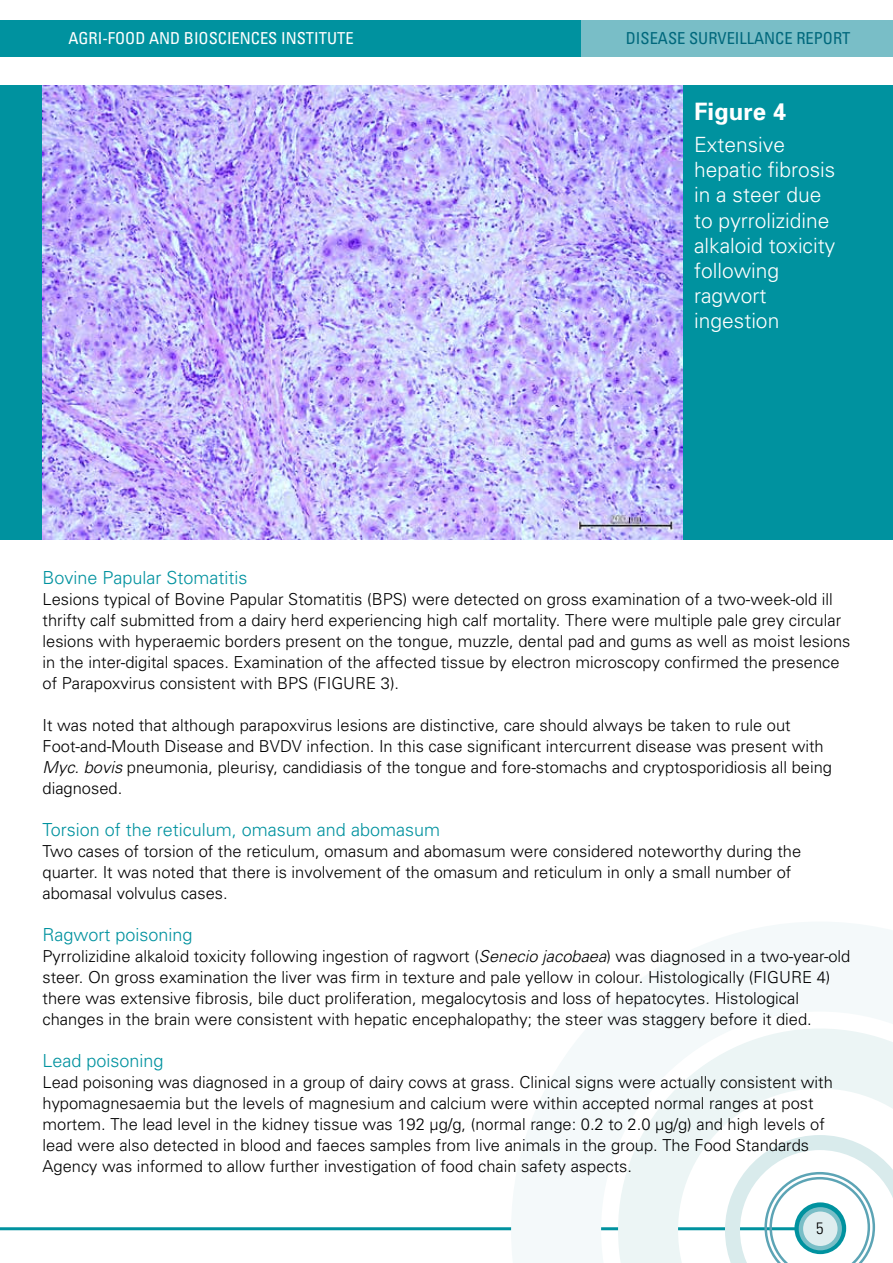
<style>
.page{position:relative;width:893px;height:1263px;background:#fff}
.page>*{position:absolute;margin:0;border:0;box-sizing:border-box;transform-origin:0 0}
.t1{font:700 24px "Univers";color:#fff}
.t2{font:300 21px/25.2px "Univers";color:#fff}
.t3{font:300 18px "Univers";color:#00929f}
.t4{font:300 16.5px/21px "Univers";color:#000}
.t5{font:condensed 16.5px "Univers";color:#fff}
.t6{font:condensed 16.5px "Univers";color:#00687c}
.t7{font:300 condensed 16.5px "Univers";color:#000}
.s1{font-style:italic}
</style>
<div class="page">
<hr style="left:0;top:1227px;width:833px;height:3px;background:#00929f">
<div style="left:0;top:20px;width:582px;height:36px;background:#00929f"></div>
<div style="left:582px;top:20px;width:311px;height:36px;background:#79bec7"></div>
<svg style="left:511px;top:922px;width:382px;height:341px"></svg>
<svg style="left:725px;top:1135px;width:168px;height:128px"></svg>
<div style="left:0;top:85px;width:893px;height:454px;background:#00929f"></div>
<img style="left:42px;top:85px;width:641px;height:454px">
<p class="t5" style="left:68px;top:28px;width:287px">AGRI-FOOD AND BIOSCIENCES INSTITUTE</p>
<p class="t6" style="left:626px;top:28px;width:226px">DISEASE SURVEILLANCE REPORT</p>
<h1 class="t1" style="left:694px;top:96px;width:94px">Figure 4</h1>
<p class="t2" style="left:694px;top:131px;width:143px">Extensive hepatic fibrosis in a steer due to pyrrolizidine alkaloid toxicity following ragwort ingestion</p>
<p class="t3" style="left:43px;top:566px;width:207px">Bovine Papular Stomatitis</p>
<p class="t4" style="left:43px;top:588px;width:809px">Lesions typical of Bovine Papular Stomatitis (BPS) were detected on gross examination of a two-week-old ill thrifty calf submitted from a dairy herd experiencing high calf mortality. There were multiple pale grey circular lesions with hyperaemic borders present on the tongue, muzzle, dental pad and gums as well as moist lesions in the inter-digital spaces. Examination of the affected tissue by electron microscopy confirmed the presence of Parapoxvirus consistent with BPS (FIGURE 3).</p>
<p class="t4" style="left:43px;top:714px;width:791px">It was noted that although parapoxvirus lesions are distinctive, care should always be taken to rule out Foot-and-Mouth Disease and BVDV infection. In this case significant intercurrent disease was present with <span class="s1">Myc. bovis</span> pneumonia, pleurisy, candidiasis of the tongue and fore-stomachs and cryptosporidiosis all being diagnosed.</p>
<p class="t3" style="left:43px;top:818px;width:399px">Torsion of the reticulum, omasum and abomasum</p>
<p class="t4" style="left:43px;top:840px;width:760px">Two cases of torsion of the reticulum, omasum and abomasum were considered noteworthy during the quarter. It was noted that there is involvement of the omasum and reticulum in only a small number of abomasal volvulus cases.</p>
<p class="t3" style="left:43px;top:923px;width:152px">Ragwort poisoning</p>
<p class="t4" style="left:43px;top:945px;width:809px">Pyrrolizidine alkaloid toxicity following ingestion of ragwort (<span class="s1">Senecio jacobaea</span>) was diagnosed in a two-year-old steer. On gross examination the liver was firm in texture and pale yellow in colour. Histologically (FIGURE 4) there was extensive fibrosis, bile duct proliferation, megalocytosis and loss of hepatocytes. Histological changes in the brain were consistent with hepatic encephalopathy; the steer was staggery before it died.</p>
<p class="t3" style="left:43px;top:1049px;width:123px">Lead poisoning</p>
<p class="t4" style="left:43px;top:1071px;width:792px">Lead poisoning was diagnosed in a group of dairy cows at grass. Clinical signs were actually consistent with hypomagnesaemia but the levels of magnesium and calcium were within accepted normal ranges at post mortem. The lead level in the kidney tissue was 192 µg/g, (normal range: 0.2 to 2.0 µg/g) and high levels of lead were also detected in blood and faeces samples from live animals in the group. The Food Standards Agency was informed to allow further investigation of food chain safety aspects.</p>
<p class="t7" style="left:816px;top:1218px;width:9px">5</p>
</div>
